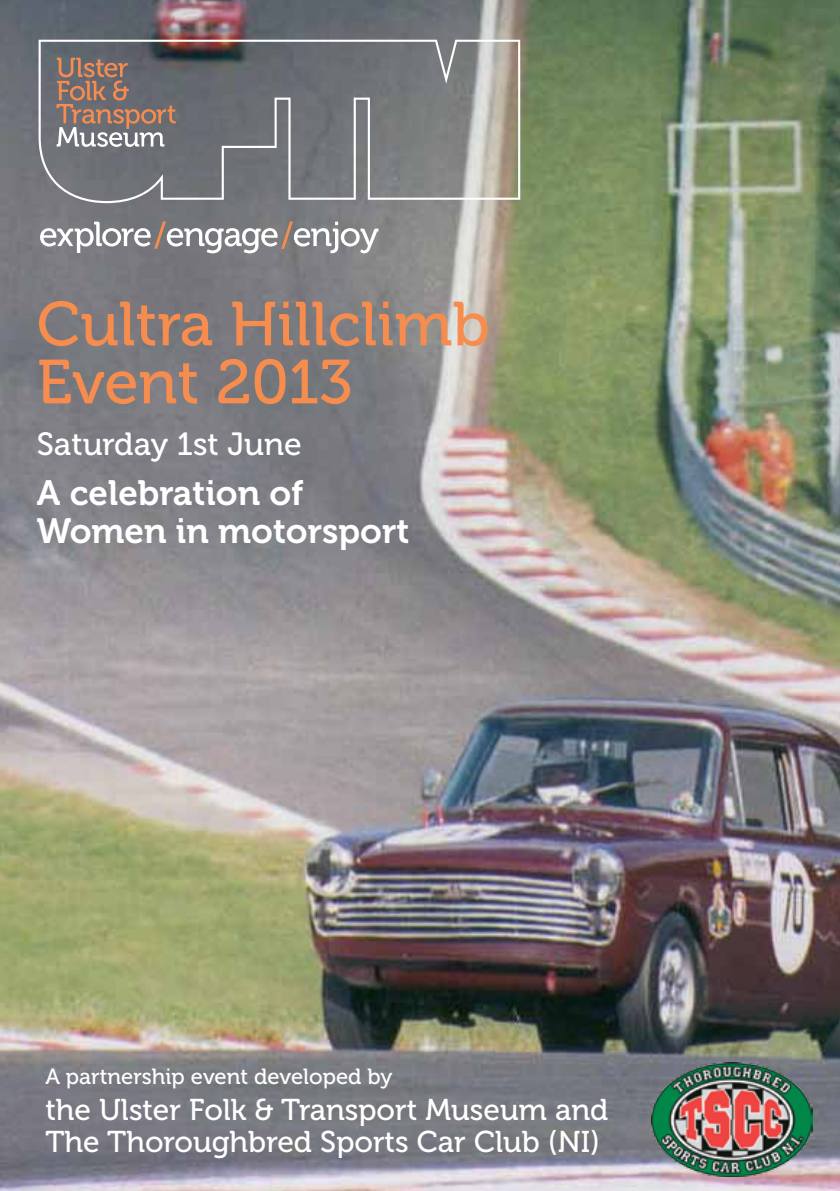
<style>
.page{position:relative;width:840px;height:1191px;background:#fff}
.page>*{position:absolute;margin:0;border:0;box-sizing:border-box;transform-origin:0 0}
.t1{font:62px/58px "Museo 500";color:#f68c4e}
.t2{font:35px/38px "Museo 700";color:#fff}
.t3{font:32px "Museo 500";color:#fff}
.t4{font:30px/32px "Museo 500";color:#fff}
.t5{font:22px "Museo 500";color:#fff}
</style>
<div class="page">
<img style="left:0;top:0;width:839px;height:1191px">
<svg style="left:39px;top:40px;width:481px;height:163px;background:#7e7f82"></svg>
<svg style="left:56px;top:58px;width:119px;height:89px;background:#887975"></svg>
<svg style="left:40px;top:221px;width:338px;height:32px"></svg>
<img style="left:650px;top:1062px;width:161px;height:114px">
<h1 class="t1" style="left:37px;top:296px;width:454px">Cultra Hillclimb<br>Event 2013</h1>
<p class="t3" style="left:37px;top:427px;width:266px">Saturday 1st June</p>
<p class="t2" style="left:37px;top:475px;width:374px">A celebration of<br>Women in motorsport</p>
<p class="t5" style="left:45px;top:1064px;width:348px">A partnership event developed by</p>
<p class="t4" style="left:45px;top:1094px;width:564px">the Ulster Folk &amp; Transport Museum and<br>The Thoroughbred Sports Car Club (NI)</p>
</div>
